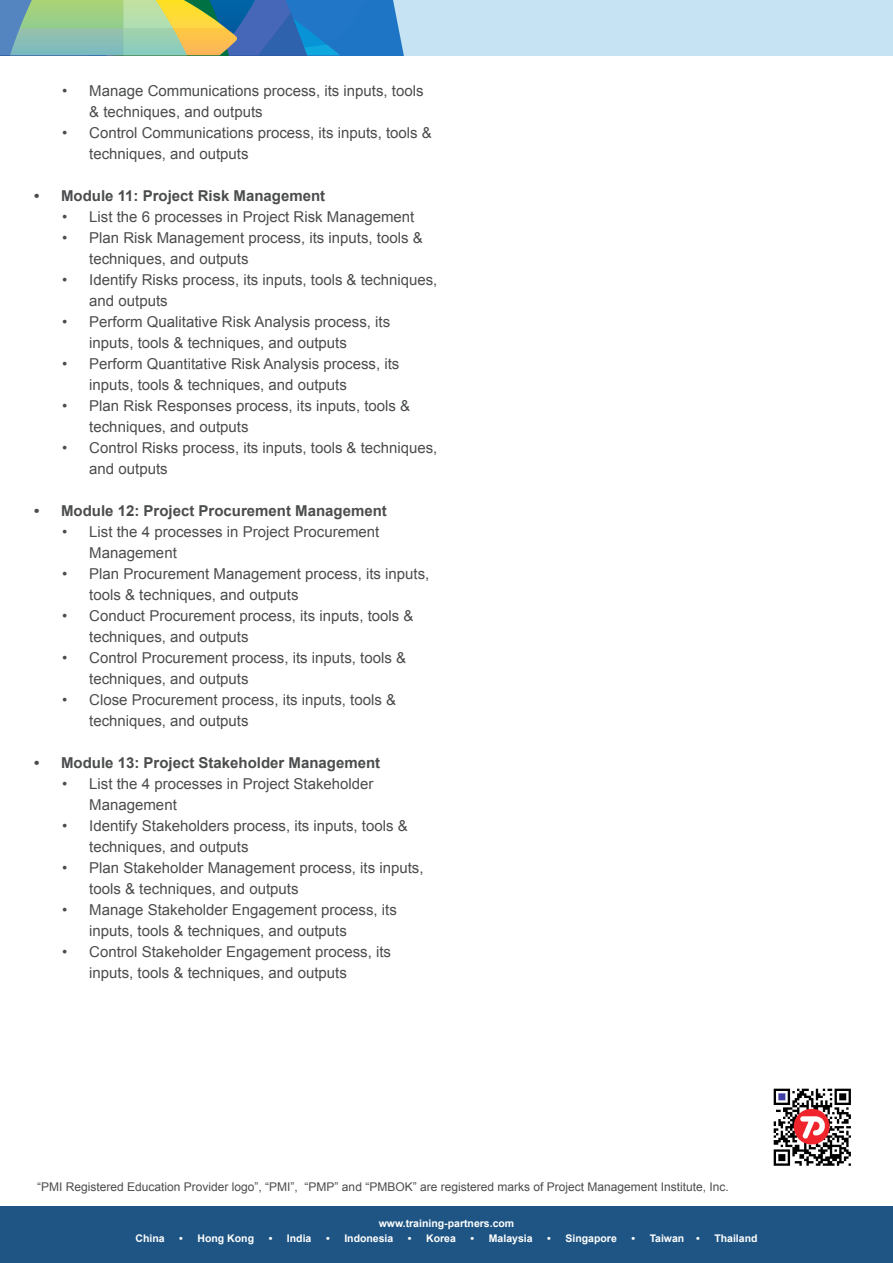
<style>
.page{position:relative;width:893px;height:1263px;background:#fff}
.page>*{position:absolute;margin:0;border:0;box-sizing:border-box;transform-origin:0 0}
.t1{font:15px/21px "Arial";color:#4b4c4d}
.t2{font:700 15px "Arial";color:#4b4c4d}
.t3{font:12px "Arial";color:#4b4c4d}
.t4{font:700 10.5px "Arial";color:#fff}
</style>
<div class="page">
<div style="left:0;top:1206px;width:893px;height:57px;background:#1e5584"></div>
<div style="left:0;top:0;width:893px;height:55px;background:#c5e3f2"></div>
<svg style="left:0;top:0;width:404px;height:55px;background:#6c9fa5"></svg>
<img style="left:773px;top:1088px;width:78px;height:78px">
<p class="t1" style="left:89px;top:80px;width:336px;text-indent:-27px">• Manage Communications process, its inputs, tools &amp; techniques, and outputs</p>
<p class="t1" style="left:89px;top:122px;width:344px;text-indent:-27px">• Control Communications process, its inputs, tools &amp; techniques, and outputs</p>
<p class="t2" style="left:34px;top:186px;width:293px">• Module 11: Project Risk Management</p>
<p class="t1" style="left:62px;top:206px;width:354px">• List the 6 processes in Project Risk Management</p>
<p class="t1" style="left:89px;top:227px;width:335px;text-indent:-27px">• Plan Risk Management process, its inputs, tools &amp; techniques, and outputs</p>
<p class="t1" style="left:89px;top:269px;width:350px;text-indent:-27px">• Identify Risks process, its inputs, tools &amp; techniques, and outputs</p>
<p class="t1" style="left:89px;top:311px;width:302px;text-indent:-27px">• Perform Qualitative Risk Analysis process, its inputs, tools &amp; techniques, and outputs</p>
<p class="t1" style="left:89px;top:353px;width:312px;text-indent:-27px">• Perform Quantitative Risk Analysis process, its inputs, tools &amp; techniques, and outputs</p>
<p class="t1" style="left:89px;top:395px;width:322px;text-indent:-27px">• Plan Risk Responses process, its inputs, tools &amp; techniques, and outputs</p>
<p class="t1" style="left:89px;top:437px;width:350px;text-indent:-27px">• Control Risks process, its inputs, tools &amp; techniques, and outputs</p>
<p class="t2" style="left:34px;top:501px;width:354px">• Module 12: Project Procurement Management</p>
<p class="t1" style="left:89px;top:521px;width:292px;text-indent:-27px">• List the 4 processes in Project Procurement<br>Management</p>
<p class="t1" style="left:89px;top:563px;width:342px;text-indent:-27px">• Plan Procurement Management process, its inputs, tools &amp; techniques, and outputs</p>
<p class="t1" style="left:89px;top:605px;width:326px;text-indent:-27px">• Conduct Procurement process, its inputs, tools &amp; techniques, and outputs</p>
<p class="t1" style="left:89px;top:647px;width:318px;text-indent:-27px">• Control Procurement process, its inputs, tools &amp; techniques, and outputs</p>
<p class="t1" style="left:89px;top:689px;width:308px;text-indent:-27px">• Close Procurement process, its inputs, tools &amp; techniques, and outputs</p>
<p class="t2" style="left:34px;top:753px;width:348px">• Module 13: Project Stakeholder Management</p>
<p class="t1" style="left:89px;top:773px;width:286px;text-indent:-27px">• List the 4 processes in Project Stakeholder<br>Management</p>
<p class="t1" style="left:89px;top:815px;width:320px;text-indent:-27px">• Identify Stakeholders process, its inputs, tools &amp; techniques, and outputs</p>
<p class="t1" style="left:89px;top:857px;width:336px;text-indent:-27px">• Plan Stakeholder Management process, its inputs, tools &amp; techniques, and outputs</p>
<p class="t1" style="left:89px;top:899px;width:309px;text-indent:-27px">• Manage Stakeholder Engagement process, its inputs, tools &amp; techniques, and outputs</p>
<p class="t1" style="left:89px;top:941px;width:303px;text-indent:-27px">• Control Stakeholder Engagement process, its inputs, tools &amp; techniques, and outputs</p>
<p class="t3" style="left:37px;top:1178px;width:693px">“PMI Registered Education Provider logo”, “PMI”, “PMP” and “PMBOK” are registered marks of Project Management Institute, Inc.</p>
<p class="t4" style="left:379px;top:1216px;width:137px">www.training-partners.com</p>
<p class="t4" style="left:135px;top:1231px;width:31px">China</p>
<p class="t4" style="left:179px;top:1231px;width:76px">• Hong Kong</p>
<p class="t4" style="left:269px;top:1231px;width:44px">• India</p>
<p class="t4" style="left:326px;top:1231px;width:69px">• Indonesia</p>
<p class="t4" style="left:408px;top:1231px;width:50px">• Korea</p>
<p class="t4" style="left:471px;top:1231px;width:64px">• Malaysia</p>
<p class="t4" style="left:547px;top:1231px;width:71px">• Singapore</p>
<p class="t4" style="left:631px;top:1231px;width:70px">• Taiwan •</p>
<p class="t4" style="left:714px;top:1231px;width:45px">Thailand</p>
</div>
